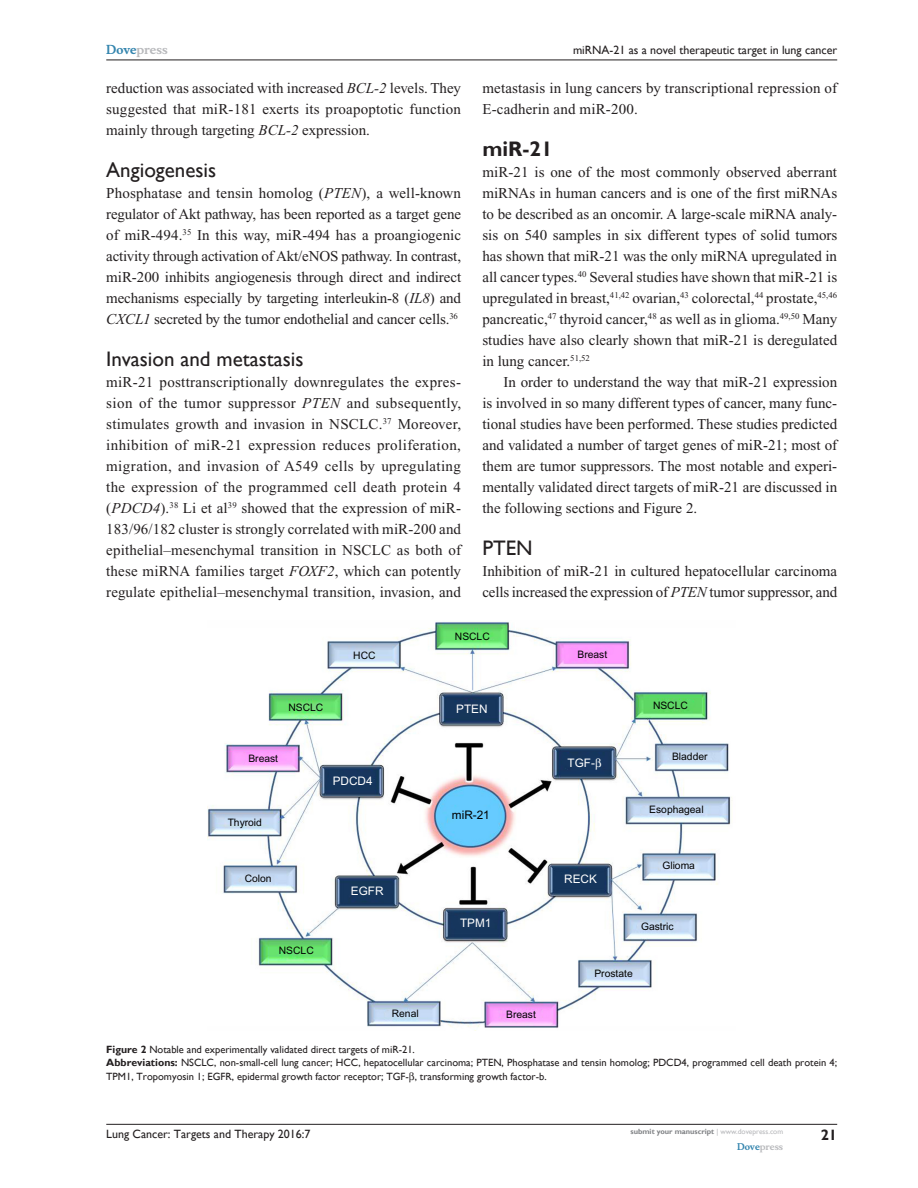
<style>
.page{position:relative;width:918px;height:1188px;background:#fff}
.page>*{position:absolute;margin:0;border:0;box-sizing:border-box;transform-origin:0 0}
.t1{font:21px "Gill Sans";color:#231f20}
.t2{font:700 21px "Gill Sans";color:#231f20}
.TxF{font:15px/21px "Times New Roman";color:#231f20;text-align:justify}
.Tx{font:15px/21px "Times New Roman";color:#231f20;text-align:justify}
.RunFolio-R{font:700 15px "Gill Sans";color:#231f20}
.RunH-R{font:12px "Gill Sans";color:#231f20}
.RunF-R{font:12px "Gill Sans";color:#231f20}
.RunH-Brand-R{font:700 12px "Musee";color:#b8b9bc}
.t3{font:11.7px "Arial";color:#fff}
.t4{font:11.7px "Arial";color:#000}
.FC{font:10.5px/13.5px "Gill Sans";color:#231f20}
.t5{font:10.35px "Arial";color:#000}
.RunF-Brand-R{font:700 9px "Musee";color:#b8b9bc}
.RunF-SubmityourMS-R{font:700 7.5px "Gill Sans";color:#808285}
.s1{color:#3485ae}
.s2{font-style:italic}
.s3{font-weight:700}
.s4{font-weight:400;color:#b8b9bc}
</style>
<div class="page">
<hr style="left:106px;top:1124px;width:731px;height:1px;background:#231f20">
<hr style="left:106px;top:60px;width:731px;height:1px;background:#231f20">
<img style="left:208px;top:622px;width:524px;height:409px">
<svg style="left:596px;top:758px;width:5px;height:11px"></svg>
<p class="RunH-Brand-R" style="left:106px;top:43px;width:63px"><span class="s1">Dove</span>press</p>
<p class="TxF" style="left:106px;top:77px;width:356px">reduction was associated with increased <span class="s2">BCL-2</span> levels. They suggested that miR-181 exerts its proapoptotic function mainly through targeting <span class="s2">BCL-2</span> expression.</p>
<h2 class="t1" style="left:106px;top:157px;width:112px">Angiogenesis</h2>
<p class="TxF" style="left:106px;top:182px;width:357px">Phosphatase and tensin homolog (<span class="s2">PTEN</span>), a well-known regulator of Akt pathway, has been reported as a target gene of miR-494.<sup>35</sup> In this way, miR-494 has a proangiogenic activity through activation of Akt/eNOS pathway. In contrast, miR-200 inhibits angiogenesis through direct and indirect mechanisms especially by targeting interleukin-8 (<span class="s2">IL8</span>) and <span class="s2">CXCL1</span> secreted by the tumor endothelial and cancer cells.<sup>36</sup></p>
<h2 class="t1" style="left:106px;top:346px;width:199px">Invasion and metastasis</h2>
<p class="TxF" style="left:106px;top:371px;width:356px">miR-21 posttranscriptionally downregulates the expres&shy;sion of the tumor suppressor <span class="s2">PTEN</span> and subsequently, stimulates growth and invasion in NSCLC.<sup>37</sup> Moreover, inhibition of miR-21 expression reduces proliferation, migration, and invasion of A549 cells by upregulating the expression of the programmed cell death protein 4 (<span class="s2">PDCD4</span>).<sup>38</sup> Li et al<sup>39</sup> showed that the expression of miR-183/96/182 cluster is strongly correlated with miR-200 and epithelial–mesenchymal transition in NSCLC as both of these miRNA families target <span class="s2">FOXF2</span>, which can potently regulate epithelial–mesenchymal transition, invasion, and</p>
<p class="RunH-R" style="left:573px;top:43px;width:266px">miRNA-21 as a novel therapeutic target in lung cancer</p>
<p class="TxF" style="left:482px;top:77px;width:356px">metastasis in lung cancers by transcriptional repression of<br>E-cadherin and miR-200.</p>
<h1 class="t2" style="left:482px;top:136px;width:72px">miR-21</h1>
<p class="TxF" style="left:482px;top:161px;width:357px">miR-21 is one of the most commonly observed aberrant miRNAs in human cancers and is one of the first miRNAs to be described as an oncomir. A large-scale miRNA analy&shy;sis on 540 samples in six different types of solid tumors has shown that miR-21 was the only miRNA upregulated in all cancer types.<sup>40</sup> Several studies have shown that miR-21 is upregulated in breast,<sup>41,42</sup> ovarian,<sup>43</sup> colorectal,<sup>44</sup> prostate,<sup>45,46 </sup>pancreatic,<sup>47</sup> thyroid cancer,<sup>48</sup> as well as in glioma.<sup>49,50</sup> Many studies have also clearly shown that miR-21 is deregulated in lung cancer.<sup>51,52</sup></p>
<p class="Tx" style="left:482px;top:371px;width:356px;text-indent:21px">In order to understand the way that miR-21 expression is involved in so many different types of cancer, many func&shy;tional studies have been performed. These studies predicted and validated a number of target genes of miR-21; most of them are tumor suppressors. The most notable and experi&shy;mentally validated direct targets of miR-21 are discussed in the following sections and Figure 2.</p>
<h2 class="t1" style="left:482px;top:535px;width:52px">PTEN</h2>
<p class="TxF" style="left:482px;top:560px;width:356px">Inhibition of miR-21 in cultured hepatocellular carcinoma cells increased the expression of <span class="s2">PTEN</span> tumor suppressor, and</p>
<p class="t5" style="left:353px;top:649px;width:24px">HCC</p>
<p class="t5" style="left:455px;top:630px;width:36px">NSCLC</p>
<p class="t5" style="left:578px;top:649px;width:31px">Breast</p>
<p class="t5" style="left:288px;top:701px;width:36px">NSCLC</p>
<p class="t5" style="left:653px;top:700px;width:36px">NSCLC</p>
<p class="t3" style="left:456px;top:702px;width:33px">PTEN</p>
<p class="t5" style="left:248px;top:752px;width:31px">Breast</p>
<p class="t5" style="left:228px;top:816px;width:36px">Thyroid</p>
<p class="t5" style="left:245px;top:873px;width:28px">Colon</p>
<p class="t3" style="left:333px;top:774px;width:41px">PDCD4</p>
<p class="t3" style="left:351px;top:884px;width:34px">EGFR</p>
<p class="t4" style="left:452px;top:808px;width:39px">miR-21</p>
<p class="t3" style="left:460px;top:916px;width:33px">TPM1</p>
<p class="t3" style="left:568px;top:756px;width:29px">TGF-</p>
<p class="t3" style="left:564px;top:872px;width:34px">RECK</p>
<p class="t5" style="left:672px;top:751px;width:37px">Bladder</p>
<p class="t5" style="left:649px;top:803px;width:56px">Esophageal</p>
<p class="t5" style="left:662px;top:860px;width:34px">Glioma</p>
<p class="t5" style="left:641px;top:921px;width:34px">Gastric</p>
<p class="t5" style="left:279px;top:944px;width:36px">NSCLC</p>
<p class="t5" style="left:392px;top:1007px;width:28px">Renal</p>
<p class="t5" style="left:506px;top:1008px;width:31px">Breast</p>
<p class="t5" style="left:594px;top:967px;width:40px">Prostate</p>
<p class="FC" style="left:106px;top:1042px;width:310px"><span class="s3">Figure 2</span> Notable and experimentally validated direct targets of miR-21.</p>
<p class="FC" style="left:106px;top:1056px;width:732px"><span class="s3">Abbreviations:</span> NSCLC, non-small-cell lung cancer; HCC, hepatocellular carcinoma; PTEN, Phosphatase and tensin homolog; PDCD4, programmed cell death protein 4;<br>TPM1, Tropomyosin 1; EGFR, epidermal growth factor receptor; TGF- , transforming growth factor-b.</p>
<p class="RunF-R" style="left:106px;top:1127px;width:206px">Lung Cancer: Targets and Therapy 2016:7</p>
<p class="RunF-SubmityourMS-R" style="left:631px;top:1127px;width:154px">submit your manuscript <span class="s4">| www.dovepress.com</span></p>
<p class="RunF-Brand-R" style="left:737px;top:1141px;width:48px"><span class="s1">Dove</span>press</p>
<p class="RunFolio-R" style="left:821px;top:1126px;width:18px">21</p>
</div>
